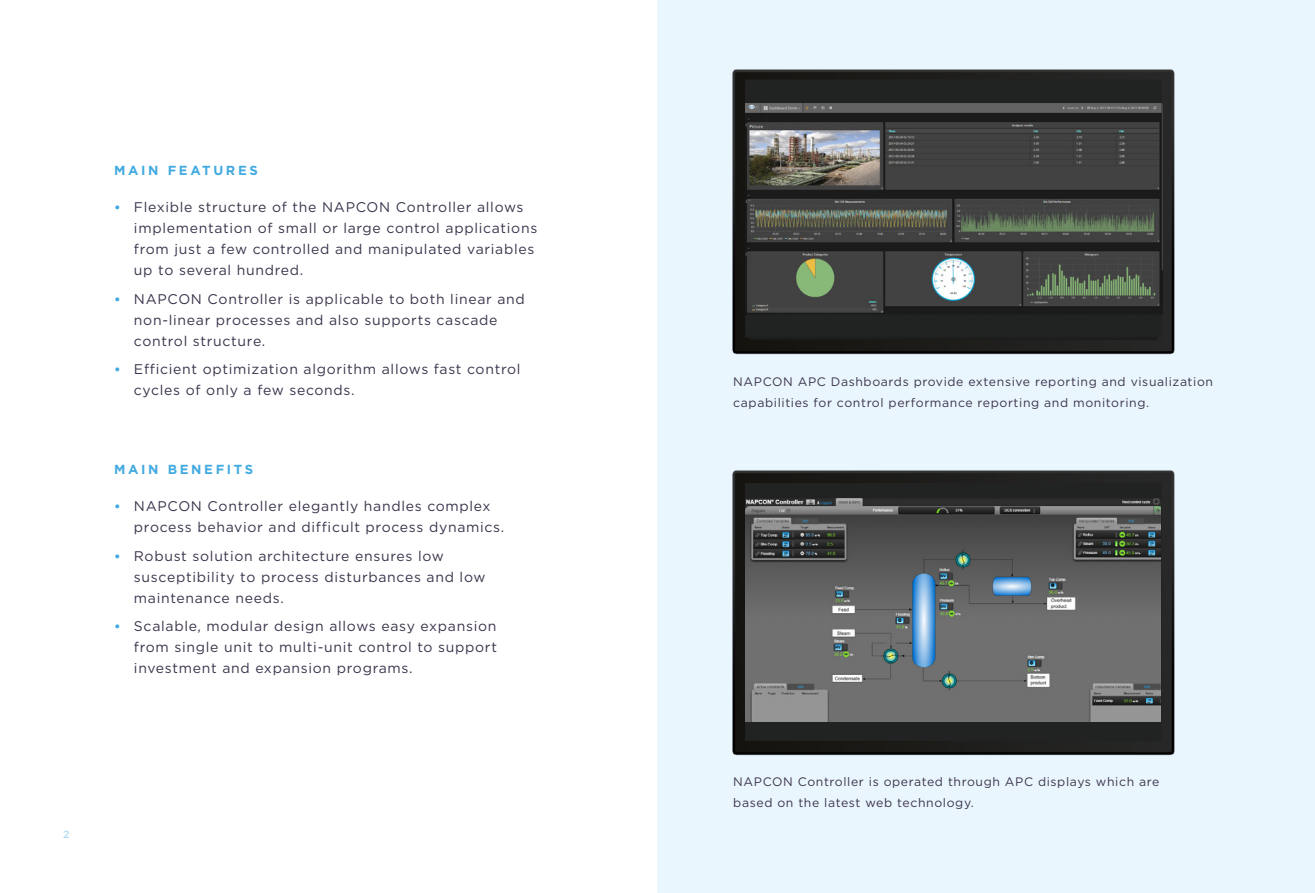
<style>
.page{position:relative;width:1315px;height:893px;background:#fff}
.page>*{position:absolute;margin:0;border:0;box-sizing:border-box;transform-origin:0 0}
.t1{font:14px/21px "Gotham";letter-spacing:.05em;color:#3c344c}
.t2{font:700 13.12px "Gotham";letter-spacing:.2em;color:#42aae0}
.t3{font:12.25px/21px "Gotham";letter-spacing:.05em;color:#3c344c}
.t4{font:500 10.5px "Gotham";color:#b2dff0}
.s1{font-weight:700;font-size:13.12px;color:#42aae0}
</style>
<div class="page">
<div style="left:657px;top:0;width:658px;height:893px;background:#eaf6fe"></div>
<img style="left:732px;top:470px;width:443px;height:286px">
<div style="left:745px;top:483px;width:416px;height:258px;background:#212322;border:1px solid #212322"></div>
<img style="left:745px;top:498px;width:415px;height:224px">
<img style="left:732px;top:69px;width:443px;height:286px">
<div style="left:745px;top:80px;width:416px;height:258px;background:#212322"></div>
<img style="left:745px;top:103px;width:417px;height:211px">
<p class="t2" style="left:114px;top:162px;width:145px">MAIN FEATURES</p>
<p class="t1" style="left:134px;top:196px;width:405px;text-indent:-20px"><span class="s1">•</span> Flexible structure of the NAPCON Controller allows implementation of small or large control applications from just a few controlled and manipulated variables up to several hundred.</p>
<p class="t1" style="left:134px;top:288px;width:392px;text-indent:-20px"><span class="s1">•</span> NAPCON Controller is applicable to both linear and non-linear processes and also supports cascade control structure.</p>
<p class="t1" style="left:134px;top:358px;width:388px;text-indent:-20px"><span class="s1">•</span> Efficient optimization algorithm allows fast control cycles of only a few seconds.</p>
<p class="t2" style="left:114px;top:461px;width:141px">MAIN BENEFITS</p>
<p class="t1" style="left:134px;top:495px;width:372px;text-indent:-20px"><span class="s1">•</span> NAPCON Controller elegantly handles complex process behavior and difficult process dynamics.</p>
<p class="t1" style="left:134px;top:545px;width:353px;text-indent:-20px"><span class="s1">•</span> Robust solution architecture ensures low susceptibility to process disturbances and low maintenance needs.</p>
<p class="t1" style="left:134px;top:615px;width:364px;text-align:justify;text-indent:-20px"><span class="s1">•</span> Scalable, modular design allows easy expansion from single unit to multi-unit control to support investment and expansion programs.</p>
<p class="t4" style="left:63px;top:828px;width:8px">2</p>
<p class="t3" style="left:733px;top:371px;width:481px">NAPCON APC Dashboards provide extensive reporting and visualization capabilities for control performance reporting and monitoring.</p>
<p class="t3" style="left:733px;top:771px;width:428px">NAPCON Controller is operated through APC displays which are based on the latest web technology.</p>
</div>
